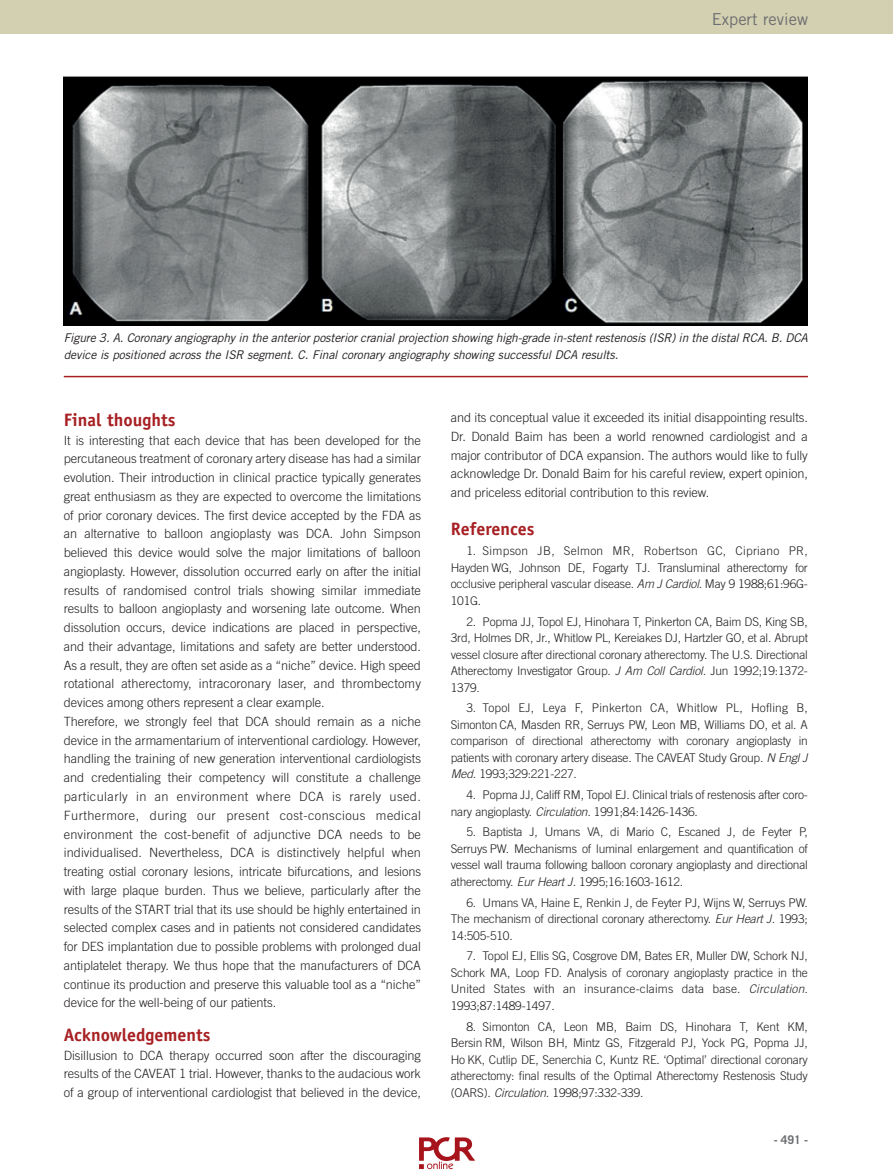
<style>
.page{position:relative;width:893px;height:1175px;background:#fff}
.page>*{position:absolute;margin:0;border:0;box-sizing:border-box;transform-origin:0 0}
.t1{font:700 18px "Officina Sans Std";color:#a72023}
.t2{font:16.5px "Trade Gothic LT Std";color:#6c6d70}
.t3{font:300 12.75px/18.8px "Trade Gothic LT Std";letter-spacing:-.005em;color:#231f20;text-align:justify}
.t4{font:300 12px/16.5px "Trade Gothic LT Std";letter-spacing:-.015em;color:#231f20;text-align:justify}
.t5{font:italic 12px/16.5px "Trade Gothic LT Std";letter-spacing:-.01em;color:#231f20}
.t6{font:700 12px "Trade Gothic LT Std";color:#6c6d70}
.s1{font-style:italic}
</style>
<div class="page">
<div style="left:0;top:0;width:893px;height:34px;background:#d3d0b2"></div>
<hr style="left:64px;top:376px;width:744px;height:1px;background:#a72023">
<img style="left:64px;top:76px;width:744px;height:250px">
<img style="left:419px;top:1137px;width:56px;height:33px">
<p class="t2" style="left:712px;top:10px;width:98px">Expert review</p>
<p class="t5" style="left:64px;top:331px;width:746px">Figure 3. A. Coronary angiography in the anterior posterior cranial projection showing high-grade in-stent restenosis (ISR) in the distal RCA. B. DCA device is positioned across the ISR segment. C. Final coronary angiography showing successful DCA results.</p>
<h1 class="t1" style="left:64px;top:413px;width:113px">Final thoughts</h1>
<p class="t3" style="left:64px;top:432px;width:359px;text-align:left">It is interesting that each device that has been developed for the percutaneous treatment of coronary artery disease has had a similar evolution. Their introduction in clinical practice typically generates great enthusiasm as they are expected to overcome the limitations of prior coronary devices. The first device accepted by the FDA as an alternative to balloon angioplasty was DCA. John Simpson believed this device would solve the major limitations of balloon angioplasty. However, dissolution occurred early on after the initial results of randomised control trials showing similar immediate results to balloon angioplasty and worsening late outcome. When dissolution occurs, device indications are placed in perspective, and their advantage, limitations and safety are better understood.<br>As a result, they are often set aside as a “niche” device. High speed rotational atherectomy, intracoronary laser, and thrombectomy devices among others represent a clear example.<br>Therefore, we strongly feel that DCA should remain as a niche device in the armamentarium of interventional cardiology. However, handling the training of new generation interventional cardiologists and credentialing their competency will constitute a challenge particularly in an environment where DCA is rarely used.<br>Furthermore, during our present cost-conscious medical environment the cost-benefit of adjunctive DCA needs to be individualised. Nevertheless, DCA is distinctively helpful when treating ostial coronary lesions, intricate bifurcations, and lesions with large plaque burden. Thus we believe, particularly after the results of the START trial that its use should be highly entertained in selected complex cases and in patients not considered candidates for DES implantation due to possible problems with prolonged dual antiplatelet therapy. We thus hope that the manufacturers of DCA continue its production and preserve this valuable tool as a “niche” device for the well-being of our patients.</p>
<h1 class="t1" style="left:64px;top:1028px;width:148px">Acknowledgements</h1>
<p class="t3" style="left:64px;top:1047px;width:359px">Disillusion to DCA therapy occurred soon after the discouraging results of the CAVEAT 1 trial. However, thanks to the audacious work of a group of interventional cardiologist that believed in the device,</p>
<p class="t3" style="left:451px;top:409px;width:359px">and its conceptual value it exceeded its initial disappointing results.<br>Dr. Donald Baim has been a world renowned cardiologist and a major contributor of DCA expansion. The authors would like to fully acknowledge Dr. Donald Baim for his careful review, expert opinion, and priceless editorial contribution to this review.</p>
<h1 class="t1" style="left:451px;top:522px;width:85px">References</h1>
<p class="t4" style="left:451px;top:544px;width:359px;text-indent:16px">1. Simpson JB, Selmon MR, Robertson GC, Cipriano PR, Hayden WG, Johnson DE, Fogarty TJ. Transluminal atherectomy for occlusive peripheral vascular disease. <span class="s1">Am J Cardiol.</span> May 9 1988;61:96G-101G.</p>
<p class="t4" style="left:451px;top:614px;width:359px;text-indent:16px">2. Popma JJ, Topol EJ, Hinohara T, Pinkerton CA, Baim DS, King SB, 3rd, Holmes DR, Jr., Whitlow PL, Kereiakes DJ, Hartzler GO, et al. Abrupt vessel closure after directional coronary atherectomy. The U.S. Directional Atherectomy Investigator Group. <span class="s1">J Am Coll Cardiol.</span> Jun 1992;19:1372- 1379.</p>
<p class="t4" style="left:451px;top:701px;width:359px;text-indent:16px">3. Topol EJ, Leya F, Pinkerton CA, Whitlow PL, Hofling B, Simonton CA, Masden RR, Serruys PW, Leon MB, Williams DO, et al. A comparison of directional atherectomy with coronary angioplasty in patients with coronary artery disease. The CAVEAT Study Group. <span class="s1">N Engl J Med.</span> 1993;329:221-227.</p>
<p class="t4" style="left:451px;top:787px;width:359px;text-indent:16px">4. Popma JJ, Califf RM, Topol EJ. Clinical trials of restenosis after coro&shy;nary angioplasty. <span class="s1">Circulation.</span> 1991;84:1426-1436.</p>
<p class="t4" style="left:451px;top:825px;width:359px;text-indent:16px">5. Baptista J, Umans VA, di Mario C, Escaned J, de Feyter P, Serruys PW. Mechanisms of luminal enlargement and quantification of vessel wall trauma following balloon coronary angioplasty and directional atherectomy. <span class="s1">Eur Heart J.</span> 1995;16:1603-1612.</p>
<p class="t4" style="left:451px;top:895px;width:359px;text-indent:16px">6. Umans VA, Haine E, Renkin J, de Feyter PJ, Wijns W, Serruys PW.<br>The mechanism of directional coronary atherectomy. <span class="s1">Eur Heart J.</span> 1993; 14:505-510.</p>
<p class="t4" style="left:451px;top:949px;width:359px;text-indent:16px">7. Topol EJ, Ellis SG, Cosgrove DM, Bates ER, Muller DW, Schork NJ, Schork MA, Loop FD. Analysis of coronary angioplasty practice in the United States with an insurance-claims data base. <span class="s1">Circulation.<br></span>1993;87:1489-1497.</p>
<p class="t4" style="left:451px;top:1019px;width:359px;text-indent:16px">8. Simonton CA, Leon MB, Baim DS, Hinohara T, Kent KM, Bersin RM, Wilson BH, Mintz GS, Fitzgerald PJ, Yock PG, Popma JJ, Ho KK, Cutlip DE, Senerchia C, Kuntz RE. ‘Optimal’ directional coronary atherectomy: final results of the Optimal Atherectomy Restenosis Study (OARS). <span class="s1">Circulation.</span> 1998;97:332-339.</p>
<p class="t6" style="left:774px;top:1136px;width:36px">- 491 -</p>
</div>
